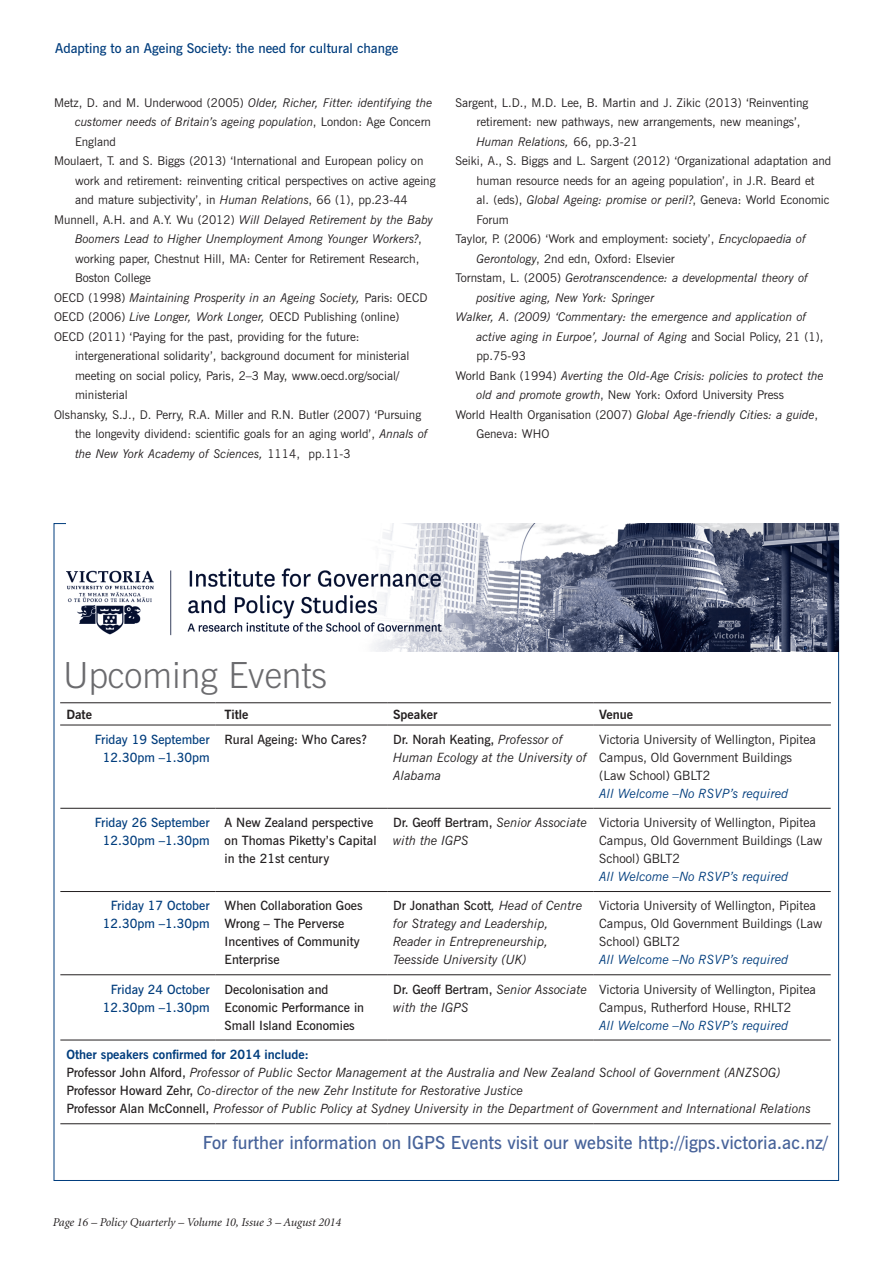
<style>
.page{position:relative;width:893px;height:1263px;background:#fff}
.page>*{position:absolute;margin:0;border:0;box-sizing:border-box;transform-origin:0 0}
.t1{font:300 36px "News Gothic BT";color:#6b6b6e}
.t2{font:600 18px "News Gothic BT";color:#47639a}
.t3{font:600 13.5px "News Gothic BT";color:#013d7d}
.t4{font:italic 12.75px/18px "News Gothic BT";color:#231f20}
.t5{font:12.75px/18px "News Gothic BT";color:#231f20}
.t6{font:600 12.75px/18px "News Gothic BT";color:#231f20}
.t7{font:600 12.75px/18px "News Gothic BT";color:#013d7d;text-align:right}
.t8{font:italic 12.75px "News Gothic BT";color:#013d7d}
.t9{font:700 12.75px "News Gothic BT";color:#231f20}
.t10{font:12px "News Gothic BT";color:#231f20}
.t11{font:italic 12px "News Gothic BT";letter-spacing:-.005em;color:#231f20}
.t12{font:italic 12px "Minion";color:#231f20}
.s1{font-style:normal}
.s2{font-style:italic}
.s3{font-weight:600;font-style:normal}
.s4{font-weight:700;font-style:normal;color:#013d7d}
</style>
<div class="page">
<hr style="left:60px;top:702px;width:156px;height:1px;background:#231f20">
<hr style="left:216px;top:702px;width:171px;height:1px;background:#231f20">
<hr style="left:387px;top:702px;width:206px;height:1px;background:#231f20">
<hr style="left:593px;top:702px;width:238px;height:1px;background:#231f20">
<hr style="left:60px;top:725px;width:156px;height:1px;background:#231f20">
<hr style="left:216px;top:725px;width:171px;height:1px;background:#231f20">
<hr style="left:387px;top:725px;width:206px;height:1px;background:#231f20">
<hr style="left:593px;top:725px;width:238px;height:1px;background:#231f20">
<hr style="left:216px;top:808px;width:171px;height:1px;background:#231f20">
<hr style="left:387px;top:808px;width:206px;height:1px;background:#231f20">
<hr style="left:593px;top:808px;width:238px;height:1px;background:#231f20">
<hr style="left:216px;top:891px;width:171px;height:1px;background:#231f20">
<hr style="left:387px;top:891px;width:206px;height:1px;background:#231f20">
<hr style="left:593px;top:891px;width:238px;height:1px;background:#231f20">
<hr style="left:216px;top:974px;width:171px;height:1px;background:#231f20">
<hr style="left:387px;top:974px;width:206px;height:1px;background:#231f20">
<hr style="left:593px;top:974px;width:238px;height:1px;background:#231f20">
<hr style="left:216px;top:1040px;width:171px;height:1px;background:#231f20">
<hr style="left:387px;top:1040px;width:206px;height:1px;background:#231f20">
<hr style="left:593px;top:1040px;width:238px;height:1px;background:#231f20">
<hr style="left:60px;top:808px;width:156px;height:1px;background:#231f20">
<hr style="left:60px;top:891px;width:156px;height:1px;background:#231f20">
<hr style="left:60px;top:974px;width:156px;height:1px;background:#231f20">
<hr style="left:60px;top:1040px;width:156px;height:1px;background:#231f20">
<hr style="left:60px;top:1123px;width:156px;height:1px;background:#231f20">
<hr style="left:216px;top:1123px;width:171px;height:1px;background:#231f20">
<hr style="left:387px;top:1123px;width:206px;height:1px;background:#231f20">
<hr style="left:593px;top:1123px;width:238px;height:1px;background:#231f20">
<img style="left:66px;top:524px;width:772px;height:127px">
<p class="t3" style="left:55px;top:40px;width:345px">Adapting to an Ageing Society: the need for cultural change</p>
<p class="t11" style="left:54px;top:95px;width:380px"><span class="s1">Metz, D. and M. Underwood (2005)</span> Older, Richer, Fitter: identifying the</p>
<p class="t11" style="left:75px;top:115px;width:358px">customer needs of Britain’s ageing population<span class="s1">, London: Age Concern</span></p>
<p class="t10" style="left:75px;top:134px;width:43px">England</p>
<p class="t10" style="left:54px;top:154px;width:371px">Moulaert, T. and S. Biggs (2013) ‘International and European policy on</p>
<p class="t10" style="left:75px;top:173px;width:362px">work and retirement: reinventing critical perspectives on active ageing</p>
<p class="t10" style="left:75px;top:193px;width:334px">and mature subjectivity’, in <span class="s2">Human Relations</span>, 66 (1), pp.23-44</p>
<p class="t11" style="left:54px;top:212px;width:380px"><span class="s1">Munnell, A.H. and A.Y. Wu (2012)</span> Will Delayed Retirement by the Baby</p>
<p class="t11" style="left:75px;top:232px;width:348px">Boomers Lead to Higher Unemployment Among Younger Workers?<span class="s1">,</span></p>
<p class="t10" style="left:75px;top:251px;width:346px">working paper, Chestnut Hill, MA: Center for Retirement Research,</p>
<p class="t10" style="left:75px;top:271px;width:78px">Boston College</p>
<p class="t11" style="left:54px;top:290px;width:375px"><span class="s1">OECD (1998)</span> Maintaining Prosperity in an Ageing Society, <span class="s1">Paris: OECD</span></p>
<p class="t10" style="left:54px;top:310px;width:347px">OECD (2006) <span class="s2">Live Longer, Work Longer,</span> OECD Publishing (online)</p>
<p class="t10" style="left:54px;top:329px;width:307px">OECD (2011) ‘Paying for the past, providing for the future:</p>
<p class="t10" style="left:75px;top:349px;width:336px">intergenerational solidarity’, background document for ministerial</p>
<p class="t10" style="left:75px;top:368px;width:326px">meeting on social policy, Paris, 2–3 May, www.oecd.org/social/</p>
<p class="t10" style="left:75px;top:388px;width:54px">ministerial</p>
<p class="t10" style="left:54px;top:407px;width:369px">Olshansky, S.J., D. Perry, R.A. Miller and R.N. Butler (2007) ‘Pursuing</p>
<p class="t10" style="left:75px;top:427px;width:354px">the longevity dividend: scientific goals for an aging world’, <span class="s2">Annals of</span></p>
<p class="t11" style="left:75px;top:446px;width:277px">the New York Academy of Sciences, <span class="s1">1114, pp.11-3</span></p>
<p class="t10" style="left:455px;top:95px;width:354px">Sargent, L.D., M.D. Lee, B. Martin and J. Zikic (2013) ‘Reinventing</p>
<p class="t10" style="left:476px;top:115px;width:326px">retirement: new pathways, new arrangements, new meanings’,</p>
<p class="t11" style="left:476px;top:134px;width:163px">Human Relations, <span class="s1">66, pp.3-21</span></p>
<p class="t10" style="left:455px;top:154px;width:377px">Seiki, A., S. Biggs and L. Sargent (2012) ‘Organizational adaptation and</p>
<p class="t10" style="left:476px;top:173px;width:340px">human resource needs for an ageing population’, in J.R. Beard et</p>
<p class="t10" style="left:476px;top:193px;width:355px">al. (eds), <span class="s2">Global Ageing: promise or peril?</span>, Geneva: World Economic</p>
<p class="t10" style="left:476px;top:212px;width:34px">Forum</p>
<p class="t10" style="left:455px;top:232px;width:352px">Taylor, P. (2006) ‘Work and employment: society’, <span class="s2">Encyclopaedia of</span></p>
<p class="t10" style="left:476px;top:251px;width:200px"><span class="s2">Gerontology</span>, 2nd edn, Oxford: Elsevier</p>
<p class="t11" style="left:455px;top:271px;width:354px"><span class="s1">Tornstam, L. (2005)</span> Gerotranscendence: a developmental theory of</p>
<p class="t11" style="left:476px;top:290px;width:179px">positive aging, New York: Springer</p>
<p class="t11" style="left:455px;top:310px;width:352px">Walker, A. (2009) ‘Commentary: the emergence and application of</p>
<p class="t11" style="left:476px;top:329px;width:348px">active aging in Eurpoe’, Journal of Aging <span class="s1">and Social Policy, 21 (1),</span></p>
<p class="t10" style="left:476px;top:349px;width:51px">pp.75-93</p>
<p class="t11" style="left:455px;top:368px;width:370px"><span class="s1">World Bank (1994)</span> Averting the Old-Age Crisis: policies to protect the</p>
<p class="t10" style="left:476px;top:388px;width:309px"><span class="s2">old and promote growth</span>, New York: Oxford University Press</p>
<p class="t11" style="left:455px;top:407px;width:364px"><span class="s1">World Health Organisation (2007)</span> Global Age-friendly Cities: a guide<span class="s1">,</span></p>
<p class="t10" style="left:476px;top:427px;width:74px">Geneva: WHO</p>
<h1 class="t1" style="left:63px;top:653px;width:265px">Upcoming Events</h1>
<p class="t9" style="left:66px;top:707px;width:27px">Date</p>
<p class="t9" style="left:225px;top:707px;width:25px">Title</p>
<p class="t9" style="left:393px;top:707px;width:46px">Speaker</p>
<p class="t9" style="left:599px;top:707px;width:35px">Venue</p>
<p class="t7" style="left:95px;top:730px;width:116px">Friday 19 September<br>12.30pm –1.30pm</p>
<p class="t6" style="left:225px;top:730px;width:144px">Rural Ageing: Who Cares?</p>
<p class="t4" style="left:393px;top:730px;width:195px"><span class="s3">Dr. Norah Keating,</span> Professor of<br>Human Ecology at the University of<br>Alabama</p>
<p class="t5" style="left:599px;top:730px;width:218px">Victoria University of Wellington, Pipitea<br>Campus, Old Government Buildings (Law School) GBLT2</p>
<p class="t8" style="left:599px;top:785px;width:191px">All Welcome –No RSVP’s required</p>
<p class="t7" style="left:95px;top:813px;width:116px">Friday 26 September<br>12.30pm –1.30pm</p>
<p class="t6" style="left:225px;top:813px;width:153px">A New Zealand perspective on Thomas Piketty’s Capital in the 21st century</p>
<p class="t4" style="left:393px;top:813px;width:196px"><span class="s3">Dr. Geoff Bertram,</span> Senior Associate with the IGPS</p>
<p class="t5" style="left:599px;top:813px;width:225px">Victoria University of Wellington, Pipitea<br>Campus, Old Government Buildings (Law<br>School) GBLT2</p>
<p class="t8" style="left:599px;top:869px;width:191px">All Welcome –No RSVP’s required</p>
<p class="t7" style="left:103px;top:897px;width:108px">Friday 17 October<br>12.30pm –1.30pm</p>
<p class="t6" style="left:225px;top:897px;width:140px">When Collaboration Goes<br>Wrong – The Perverse<br>Incentives of Community<br>Enterprise</p>
<p class="t4" style="left:393px;top:897px;width:191px"><span class="s3">Dr Jonathan Scott</span>, Head of Centre for Strategy and Leadership,<br>Reader in Entrepreneurship,<br>Teesside University (UK)</p>
<p class="t5" style="left:599px;top:897px;width:225px">Victoria University of Wellington, Pipitea<br>Campus, Old Government Buildings (Law<br>School) GBLT2</p>
<p class="t8" style="left:599px;top:952px;width:191px">All Welcome –No RSVP’s required</p>
<p class="t7" style="left:103px;top:980px;width:108px">Friday 24 October<br>12.30pm –1.30pm</p>
<p class="t6" style="left:225px;top:980px;width:141px">Decolonisation and<br>Economic Performance in<br>Small Island Economies</p>
<p class="t4" style="left:393px;top:980px;width:196px"><span class="s3">Dr. Geoff Bertram,</span> Senior Associate with the IGPS</p>
<p class="t5" style="left:599px;top:980px;width:218px">Victoria University of Wellington, Pipitea<br>Campus, Rutherford House, RHLT2</p>
<p class="t8" style="left:599px;top:1017px;width:191px">All Welcome –No RSVP’s required</p>
<p class="t4" style="left:66px;top:1045px;width:746px"><span class="s4">Other speakers confirmed for 2014 include:<br></span><span class="s3">Professor John Alford,</span> Professor of Public Sector Management at the Australia and New Zealand School of Government (ANZSOG)<br><span class="s3">Professor Howard Zehr,</span> Co-director of the new Zehr Institute for Restorative Justice<br><span class="s3">Professor Alan McConnell,</span> Professor of Public Policy at Sydney University in the Department of Government and International Relations</p>
<h2 class="t2" style="left:203px;top:1131px;width:627px">For further information on IGPS Events visit our website http://igps.victoria.ac.nz/</h2>
<p class="t12" style="left:53px;top:1217px;width:290px">Page 16 – Policy Quarterly – Volume 10, Issue 3 – August 2014</p>
</div>
